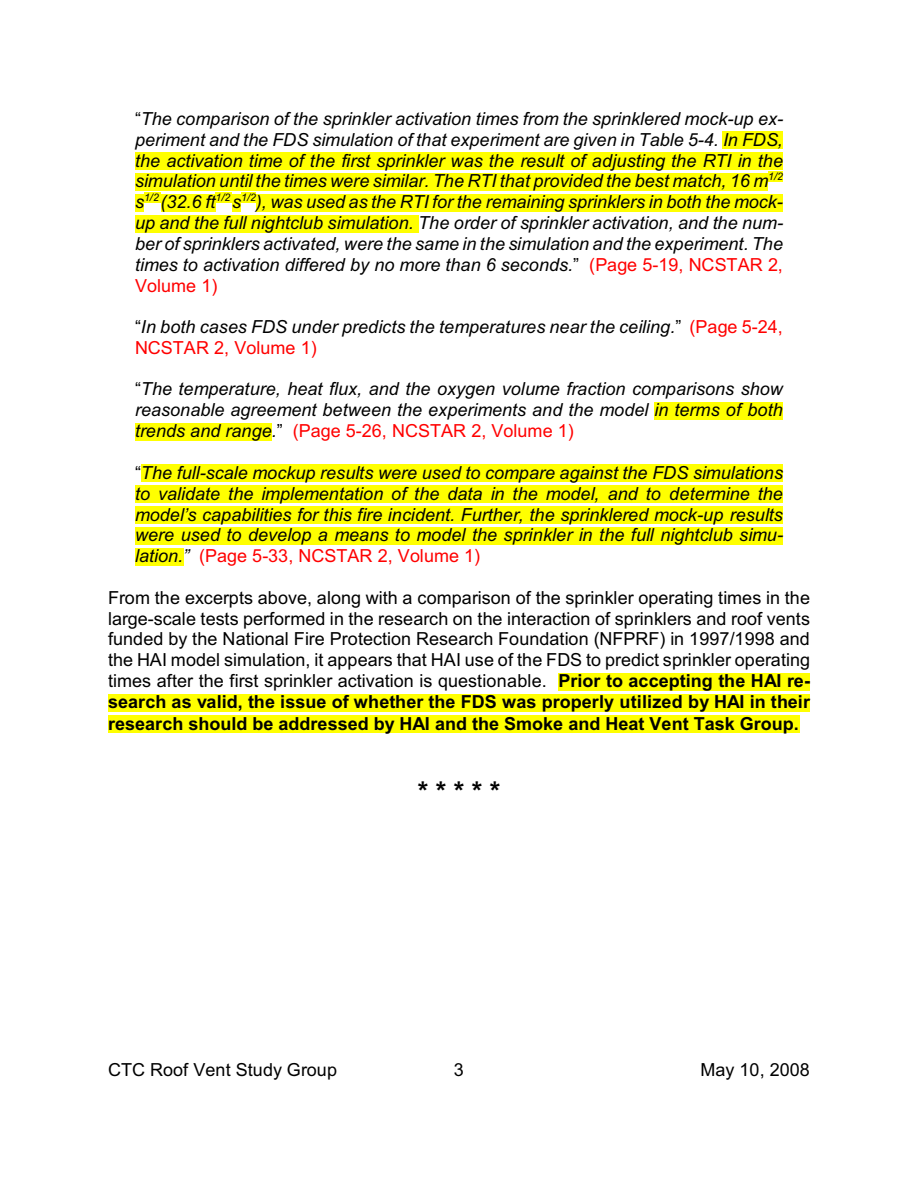
<style>
.page{position:relative;width:918px;height:1188px;background:#fff}
.page>*{position:absolute;margin:0;border:0;box-sizing:border-box;transform-origin:0 0}
.t1{font:700 27px "Arial";color:#000}
.t2{font:italic 18px/20.9px "Arial";letter-spacing:.005em;color:#000;text-align:justify}
.t3{font:18px/21px "Arial";letter-spacing:.005em;color:#000;text-align:justify}
.t4{font:italic 10.5px "Arial";color:#000}
.s1{font-style:normal}
.s2{font-style:normal;color:#f00}
.s3{font-weight:700}
</style>
<div class="page">
<div style="left:723px;top:131px;width:19px;height:18px;background:#ff0"></div>
<div style="left:742px;top:131px;width:41px;height:18px;background:#ff0"></div>
<div style="left:135px;top:152px;width:25px;height:18px;background:#ff0"></div>
<div style="left:160px;top:152px;width:426px;height:18px;background:#ff0"></div>
<div style="left:586px;top:152px;width:50px;height:18px;background:#ff0"></div>
<div style="left:636px;top:152px;width:147px;height:18px;background:#ff0"></div>
<div style="left:135px;top:173px;width:81px;height:18px;background:#ff0"></div>
<div style="left:216px;top:173px;width:153px;height:18px;background:#ff0"></div>
<div style="left:369px;top:173px;width:381px;height:18px;background:#ff0"></div>
<div style="left:750px;top:173px;width:18px;height:18px;background:#ff0"></div>
<div style="left:768px;top:171px;width:15px;height:11px;background:#ff0"></div>
<div style="left:135px;top:194px;width:9px;height:18px;background:#ff0"></div>
<div style="left:144px;top:192px;width:15px;height:11px;background:#ff0"></div>
<svg style="left:159px;top:192px;width:2px;height:11px"></svg>
<div style="left:161px;top:194px;width:54px;height:18px;background:#ff0"></div>
<div style="left:215px;top:192px;width:17px;height:11px;background:#ff0"></div>
<div style="left:232px;top:194px;width:9px;height:18px;background:#ff0"></div>
<div style="left:241px;top:192px;width:15px;height:11px;background:#ff0"></div>
<div style="left:256px;top:194px;width:11px;height:18px;background:#ff0"></div>
<div style="left:267px;top:194px;width:186px;height:18px;background:#ff0"></div>
<div style="left:453px;top:194px;width:330px;height:18px;background:#ff0"></div>
<div style="left:135px;top:215px;width:20px;height:18px;background:#ff0"></div>
<div style="left:155px;top:215px;width:168px;height:18px;background:#ff0"></div>
<div style="left:323px;top:215px;width:95px;height:18px;background:#ff0"></div>
<div style="left:654px;top:402px;width:26px;height:18px;background:#ff0"></div>
<div style="left:680px;top:402px;width:68px;height:18px;background:#ff0"></div>
<div style="left:748px;top:402px;width:35px;height:18px;background:#ff0"></div>
<div style="left:135px;top:423px;width:137px;height:18px;background:#ff0"></div>
<div style="left:141px;top:464px;width:31px;height:18px;background:#ff0"></div>
<div style="left:172px;top:464px;width:245px;height:18px;background:#ff0"></div>
<div style="left:417px;top:464px;width:231px;height:18px;background:#ff0"></div>
<hr style="left:648px;top:464px;width:4px;height:18px;background:#ff0">
<div style="left:652px;top:464px;width:131px;height:18px;background:#ff0"></div>
<div style="left:135px;top:485px;width:15px;height:18px;background:#ff0"></div>
<div style="left:150px;top:485px;width:496px;height:18px;background:#ff0"></div>
<div style="left:646px;top:485px;width:44px;height:18px;background:#ff0"></div>
<div style="left:690px;top:485px;width:93px;height:18px;background:#ff0"></div>
<div style="left:135px;top:506px;width:62px;height:18px;background:#ff0"></div>
<div style="left:197px;top:506px;width:482px;height:18px;background:#ff0"></div>
<div style="left:679px;top:506px;width:57px;height:18px;background:#ff0"></div>
<div style="left:736px;top:506px;width:47px;height:18px;background:#ff0"></div>
<div style="left:135px;top:527px;width:39px;height:18px;background:#ff0"></div>
<div style="left:174px;top:527px;width:355px;height:18px;background:#ff0"></div>
<div style="left:529px;top:527px;width:23px;height:18px;background:#ff0"></div>
<div style="left:552px;top:527px;width:231px;height:18px;background:#ff0"></div>
<div style="left:135px;top:548px;width:48px;height:18px;background:#ff0"></div>
<div style="left:558px;top:673px;width:193px;height:18px;background:#ff0"></div>
<div style="left:751px;top:673px;width:59px;height:18px;background:#ff0"></div>
<div style="left:108px;top:694px;width:58px;height:18px;background:#ff0"></div>
<div style="left:166px;top:694px;width:416px;height:18px;background:#ff0"></div>
<div style="left:582px;top:694px;width:101px;height:18px;background:#ff0"></div>
<div style="left:683px;top:694px;width:127px;height:18px;background:#ff0"></div>
<div style="left:108px;top:715px;width:691px;height:18px;background:#ff0"></div>
<p class="t2" style="left:135px;top:110px;width:650px"><span class="s1">“</span>The comparison of the sprinkler activation times from the sprinklered mock-up ex&shy;periment and the FDS simulation of that experiment are given in Table 5-4. In FDS, the activation time of the first sprinkler was the result of adjusting the RTI in the simulation until the times were similar. The RTI that provided the best match, 16 m<sup>1/2 </sup>s (32.6 ft s ), was used as the RTI for the remaining sprinklers in both the mock-</p>
<p class="t4" style="left:144px;top:193px;width:16px">1/2</p>
<p class="t4" style="left:216px;top:193px;width:42px">1/2 1/2</p>
<p class="t2" style="left:135px;top:214px;width:650px">up and the full nightclub simulation. The order of sprinkler activation, and the num&shy;ber of sprinklers activated, were the same in the simulation and the experiment. The times to activation differed by no more than 6 seconds.<span class="s1">”</span> <span class="s2">(Page 5-19, NCSTAR 2, Volume 1)</span></p>
<p class="t2" style="left:135px;top:318px;width:649px"><span class="s1">“</span>In both cases FDS under predicts the temperatures near the ceiling.<span class="s1">”</span> <span class="s2">(Page 5-24,<br>NCSTAR 2, Volume 1)</span></p>
<p class="t2" style="left:135px;top:380px;width:649px"><span class="s1">“</span>The temperature, heat flux, and the oxygen volume fraction comparisons show reasonable agreement between the experiments and the model in terms of both trends and range.<span class="s1">”</span> <span class="s2">(Page 5-26, NCSTAR 2, Volume 1)</span></p>
<p class="t2" style="left:135px;top:464px;width:650px"><span class="s1">“</span>The full-scale mockup results were used to compare against the FDS simulations to validate the implementation of the data in the model, and to determine the model’s capabilities for this fire incident. Further, the sprinklered mock-up results were used to develop a means to model the sprinkler in the full nightclub simu&shy;lation.” <span class="s2">(Page 5-33, NCSTAR 2, Volume 1)</span></p>
<p class="t3" style="left:108px;top:589px;width:704px">From the excerpts above, along with a comparison of the sprinkler operating times in the large-scale tests performed in the research on the interaction of sprinklers and roof vents funded by the National Fire Protection Research Foundation (NFPRF) in 1997/1998 and the HAI model simulation, it appears that HAI use of the FDS to predict sprinkler operating times after the first sprinkler activation is questionable. <span class="s3">Prior to accepting the HAI re&shy;search as valid, the issue of whether the FDS was properly utilized by HAI in their research should be addressed by HAI and the Smoke and Heat Vent Task Group.</span></p>
<h1 class="t1" style="left:418px;top:781px;width:84px">* * * * *</h1>
<p class="t3" style="left:108px;top:1061px;width:231px">CTC Roof Vent Study Group</p>
<p class="t3" style="left:454px;top:1061px;width:12px">3</p>
<p class="t3" style="left:701px;top:1061px;width:111px">May 10, 2008</p>
</div>
